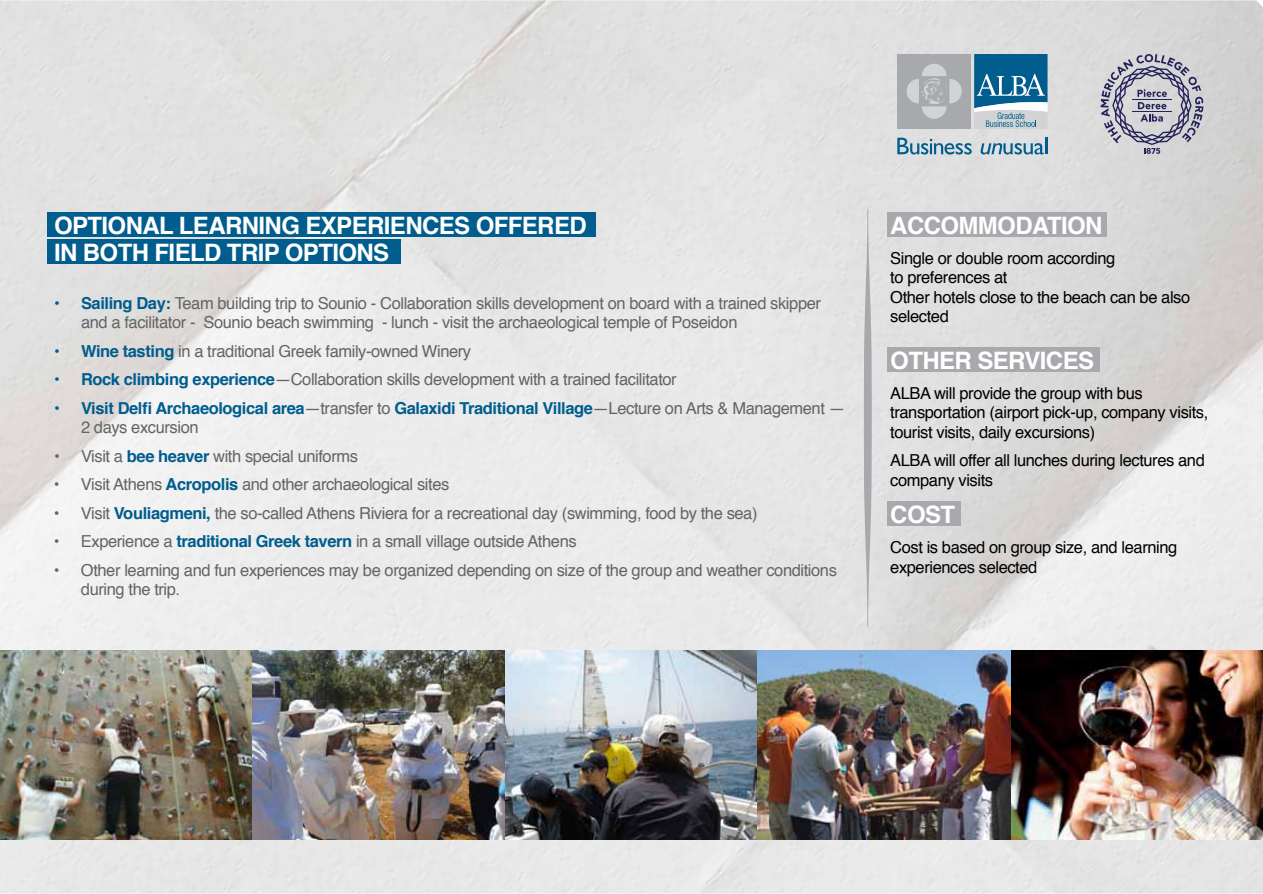
<style>
.page{position:relative;width:1263px;height:894px;background:#fff}
.page>*{position:absolute;margin:0;border:0;box-sizing:border-box;transform-origin:0 0}
.t1{font:700 24px "Helvetica";letter-spacing:-.025em;color:#fff}
.t2{font:16.5px/19.5px "Helvetica";letter-spacing:-.025em;color:#636466}
.t3{font:16.5px/19.5px "Helvetica";letter-spacing:-.025em;color:#000}
.t4{font:700 16.5px/19.5px "Helvetica";letter-spacing:-.025em;color:#005d8e}
.s1{font-weight:700;color:#005d8e}
.s2{font-weight:400;color:#636466}
</style>
<div class="page">
<img style="left:0;top:0;width:1263px;height:893px">
<div style="left:47px;top:212px;width:548px;height:24px;background:#005d8e"></div>
<div style="left:888px;top:212px;width:219px;height:24px;background:#a7a9ac"></div>
<div style="left:888px;top:347px;width:212px;height:25px;background:#a7a9ac"></div>
<div style="left:888px;top:501px;width:73px;height:25px;background:#a7a9ac"></div>
<div style="left:47px;top:239px;width:354px;height:25px;background:#005d8e"></div>
<img style="left:1010px;top:650px;width:253px;height:189px">
<img style="left:0;top:650px;width:253px;height:189px">
<img style="left:253px;top:650px;width:252px;height:189px">
<img style="left:505px;top:650px;width:253px;height:189px">
<img style="left:758px;top:650px;width:252px;height:189px">
<svg style="left:864px;top:208px;width:8px;height:420px;background:#bcbebf"></svg>
<svg style="left:1100px;top:54px;width:103px;height:100px;background:#afafbb"></svg>
<hr style="left:1132px;top:99px;width:40px;height:1px;background:#25215a">
<hr style="left:1132px;top:111px;width:40px;height:1px;background:#25215a">
<svg style="left:897px;top:138px;width:75px;height:16px"></svg>
<svg style="left:980px;top:138px;width:67px;height:16px"></svg>
<div style="left:897px;top:54px;width:74px;height:75px;background:#a7a9ac"></div>
<svg style="left:906px;top:64px;width:56px;height:55px"></svg>
<svg style="left:974px;top:54px;width:73px;height:75px;background:#5891b0"></svg>
<h1 class="t1" style="left:54px;top:206px;width:34px">Optional</h1>
<h1 class="t1" style="left:179px;top:206px;width:78px">Learning</h1>
<h1 class="t1" style="left:305px;top:206px;width:94px">Experiences</h1>
<h1 class="t1" style="left:476px;top:206px;width:17px">offe</h1>
<h1 class="t1" style="left:537px;top:206px;width:33px">red</h1>
<h1 class="t1" style="left:54px;top:233px;width:46px">in bot</h1>
<h1 class="t1" style="left:132px;top:233px;width:259px">h FIELD TRIP OPTIONS</h1>
<p class="t2" style="left:81px;top:293px;width:741px;text-indent:-27px"><span class="s1">• Sailing Day:</span> Team building trip to Sounio - Collaboration skills development on board with a trained skipper and a facilitator - Sounio beach swimming - lunch - visit the archaeological temple of Poseidon</p>
<p class="t2" style="left:54px;top:341px;width:419px"><span class="s1">• Wine tasting</span> in a traditional Greek family-owned Winery</p>
<p class="t2" style="left:54px;top:370px;width:624px"><span class="s1">• Rock climbing experience</span>—Collaboration skills development with a trained facilitator</p>
<p class="t4" style="left:81px;top:398px;width:766px;text-indent:-27px">• Visit Delfi Archaeological area<span class="s2">—transfer to</span> Galaxidi Traditional Village<span class="s2">—Lecture on Arts &amp; Management —<br>2 days excursion</span></p>
<p class="t2" style="left:54px;top:446px;width:306px">• Visit a <span class="s1">bee heaver</span> with special uniforms</p>
<p class="t2" style="left:54px;top:475px;width:397px">• Visit Athens <span class="s1">Acropolis</span> and other archaeological sites</p>
<p class="t2" style="left:54px;top:503px;width:705px">• Visit <span class="s1">Vouliagmeni,</span> the so-called Athens Riviera for a recreational day (swimming, food by the sea)</p>
<p class="t2" style="left:54px;top:532px;width:524px">• Experience a <span class="s1">traditional Greek tavern</span> in a small village outside Athens</p>
<p class="t2" style="left:81px;top:560px;width:757px;text-indent:-27px">• Other learning and fun experiences may be organized depending on size of the group and weather conditions during the trip.</p>
<h1 class="t1" style="left:890px;top:206px;width:34px">Accommodation</h1>
<p class="t3" style="left:890px;top:248px;width:302px">Single or double room according<br>to preferences at<br>Other hotels close to the beach can be also selected</p>
<h1 class="t1" style="left:890px;top:341px;width:164px">Other Services</h1>
<p class="t3" style="left:890px;top:383px;width:320px">ALBA will provide the group with bus transportation (airport pick-up, company visits, tourist visits, daily excursions)</p>
<p class="t3" style="left:890px;top:451px;width:316px">ALBA will offer all lunches during lectures and company visits</p>
<h1 class="t1" style="left:890px;top:495px;width:34px">Cost</h1>
<p class="t3" style="left:890px;top:538px;width:289px">Cost is based on group size, and learning experiences selected</p>
</div>
